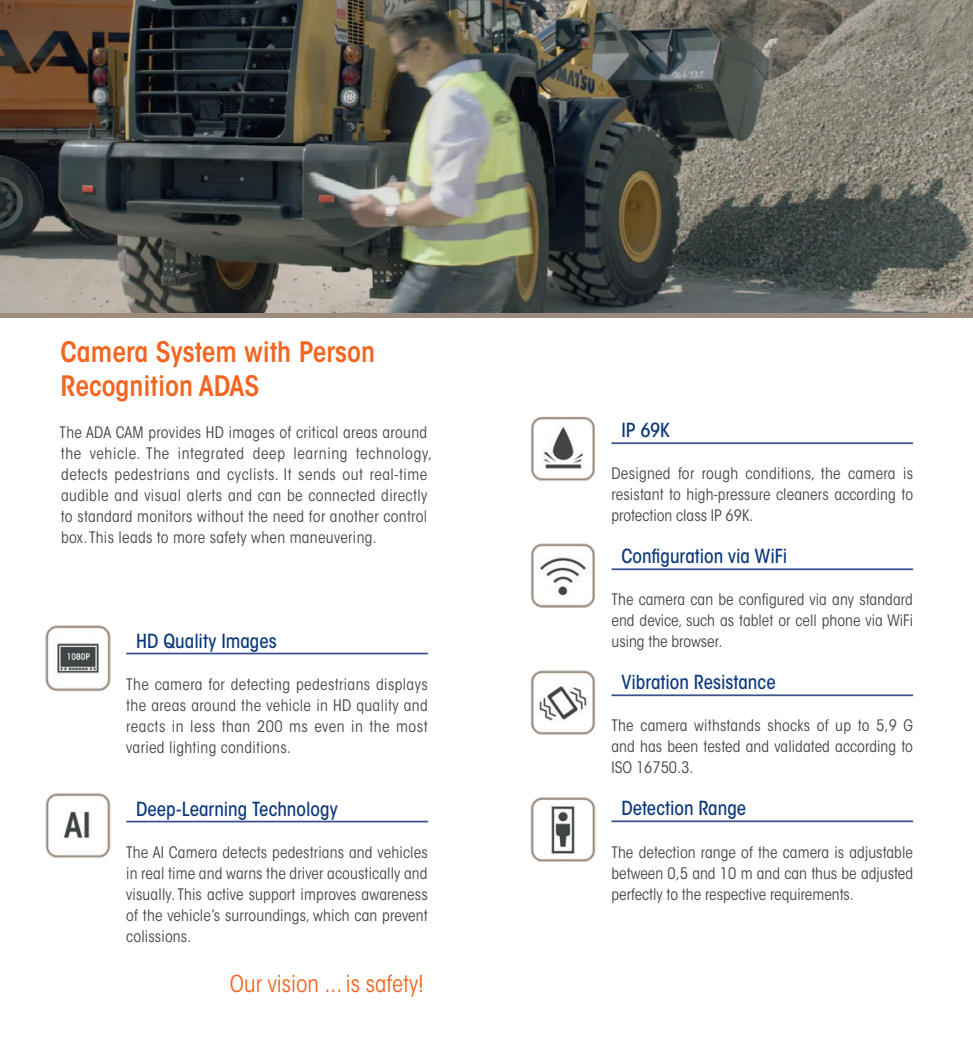
<style>
.page{position:relative;width:973px;height:1042px;background:#fff}
.page>*{position:absolute;margin:0;border:0;box-sizing:border-box;transform-origin:0 0}
.t1{font:600 condensed 28px/33.6px "ITC Avant Garde Std";color:#f36622}
.t2{font:condensed 23.1px "ITC Avant Garde Std";color:#f36622}
.t3{font:500 condensed 19.25px "ITC Avant Garde Std";color:#0a387b}
.t4{font:condensed 15.75px/21px "ITC Avant Garde Std";letter-spacing:.02em;color:#454848;text-align:justify}
</style>
<div class="page">
<img style="left:0;top:0;width:972px;height:313px">
<hr style="left:0;top:313px;width:486px;height:4px;background:#9b8b7e">
<hr style="left:126px;top:652px;width:302px;height:2px;background:#3a528e">
<hr style="left:126px;top:820px;width:302px;height:2px;background:#3a528e">
<img style="left:45px;top:625px;width:66px;height:67px">
<img style="left:45px;top:793px;width:66px;height:65px">
<div style="left:486px;top:313px;width:486px;height:5px;background:#9b8b7e"></div>
<hr style="left:611px;top:442px;width:301px;height:2px;background:#3a528e">
<hr style="left:611px;top:568px;width:301px;height:2px;background:#3a528e">
<hr style="left:611px;top:694px;width:301px;height:2px;background:#3a528e">
<hr style="left:611px;top:820px;width:301px;height:2px;background:#3a528e">
<img style="left:531px;top:416px;width:65px;height:65px">
<img style="left:531px;top:543px;width:65px;height:65px">
<img style="left:530px;top:670px;width:66px;height:65px">
<img style="left:530px;top:797px;width:66px;height:65px">
<h1 class="t1" style="left:60px;top:335px;width:316px">Camera System with Person<br>Recognition ADAS</h1>
<p class="t4" style="left:60px;top:421px;width:374px;text-align:left">The ADA CAM provides HD images of critical areas around the vehicle. The integrated deep learning technology, detects pedestrians and cyclists. It sends out real-time audible and visual alerts and can be connected directly to standard monitors without the need for another control box. This leads to more safety when maneuvering.</p>
<p class="t3" style="left:136px;top:629px;width:142px">HD Quality Images</p>
<p class="t4" style="left:126px;top:673px;width:303px">The camera for detecting pedestrians displays the areas around the vehicle in HD quality and reacts in less than 200 ms even in the most varied lighting conditions.</p>
<p class="t3" style="left:136px;top:797px;width:203px">Deep-Learning Technology</p>
<p class="t4" style="left:126px;top:841px;width:303px">The AI Camera detects pedestrians and vehicles in real time and warns the driver acoustically and visually. This active support improves awareness of the vehicle’s surroundings, which can prevent colissions.</p>
<h2 class="t2" style="left:230px;top:970px;width:195px">Our vision ... is safety!</h2>
<p class="t3" style="left:621px;top:418px;width:50px">IP 69K</p>
<p class="t4" style="left:611px;top:463px;width:303px">Designed for rough conditions, the camera is resistant to high-pressure cleaners according to protection class IP 69K.</p>
<p class="t3" style="left:621px;top:544px;width:167px">Configuration via WiFi</p>
<p class="t4" style="left:611px;top:589px;width:303px">The camera can be configured via any standard end device, such as tablet or cell phone via WiFi using the browser.</p>
<p class="t3" style="left:621px;top:670px;width:156px">Vibration Resistance</p>
<p class="t4" style="left:611px;top:715px;width:303px">The camera withstands shocks of up to 5,9 G and has been tested and validated according to ISO 16750.3.</p>
<p class="t3" style="left:621px;top:796px;width:126px">Detection Range</p>
<p class="t4" style="left:611px;top:841px;width:303px">The detection range of the camera is adjustable between 0,5 and 10 m and can thus be adjusted perfectly to the respective requirements.</p>
</div>
